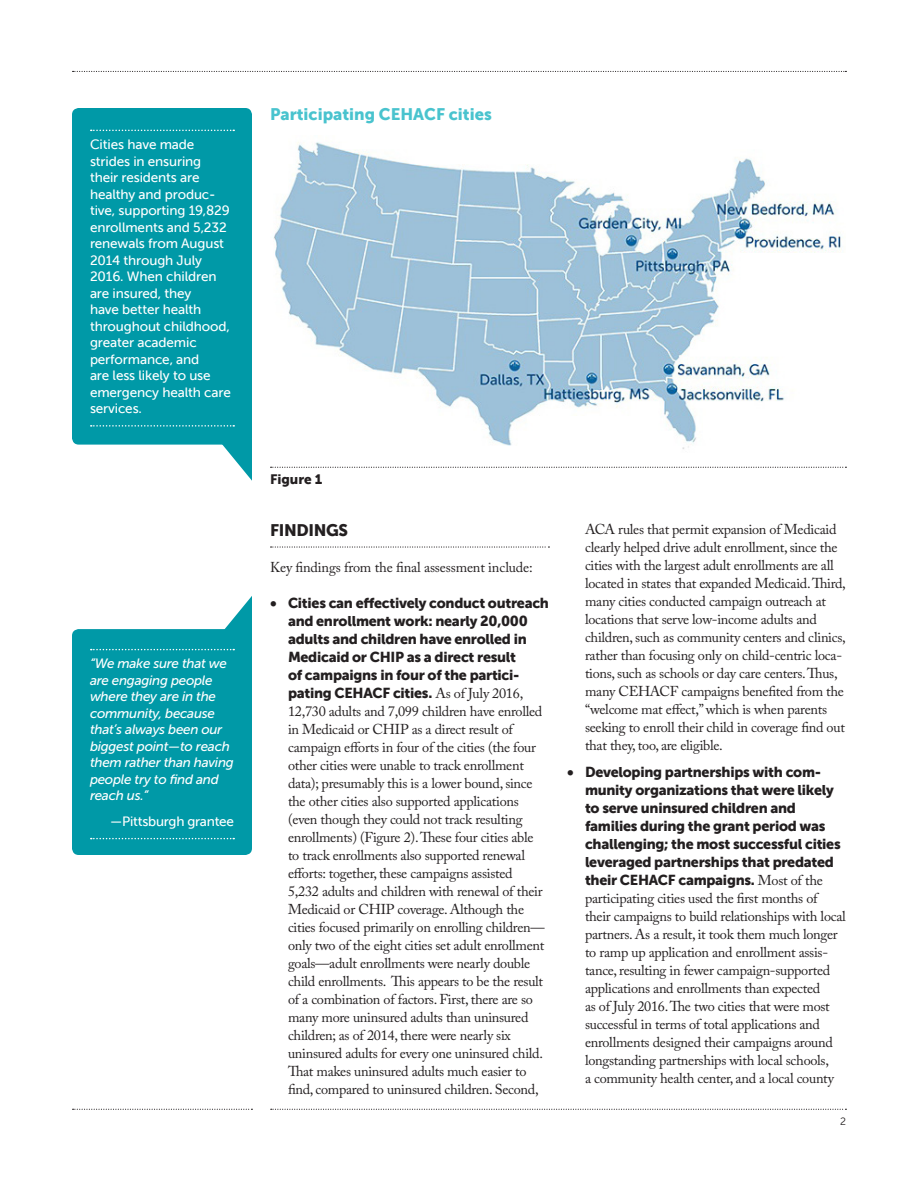
<style>
.page{position:relative;width:918px;height:1188px;background:#fff}
.page>*{position:absolute;margin:0;border:0;box-sizing:border-box;transform-origin:0 0}
.TABLE_HEADLINE___mus{font:16.5px "Museo Sans 900";color:#49c3ce}
.SUBHEAD___museo_sans{font:16.5px "Museo Sans 900";letter-spacing:-.02em;color:#231f20}
.TEXT_--bullet_list_w{font:14.25px/18px "Adobe Caslon Pro";letter-spacing:-.02em;color:#231f20}
.TEXT___adobe_caslon{font:14.25px "Adobe Caslon Pro";letter-spacing:-.01em;color:#231f20}
.CALLOUT_TEXT___w__ru{font:13.5px/16.5px "Museo Sans 500";letter-spacing:-.01em;color:#fff}
.CALLOUT_TEXT___w__ru-2{font:italic 13.5px/16.5px "Museo Sans 500";letter-spacing:-.02em;color:#fff}
.TABLE_TITLE___museo{font:13.5px "Museo Sans 900";color:#231f20}
.PAGE_NUMBER___museo{font:10.5px "Museo Sans 300";color:#231f20}
.s1{font-family:"Museo Sans 900"}
</style>
<div class="page">
<svg style="left:271px;top:1109px;width:575px;height:1px"></svg>
<svg style="left:73px;top:1109px;width:179px;height:1px"></svg>
<svg style="left:73px;top:71px;width:773px;height:1px"></svg>
<svg style="left:271px;top:546px;width:278px;height:2px"></svg>
<svg style="left:271px;top:467px;width:575px;height:1px"></svg>
<svg style="left:222px;top:441px;width:30px;height:40px"></svg>
<div style="left:72px;top:108px;width:180px;height:337px;background:#0099a7;border-radius:7px"></div>
<svg style="left:91px;top:130px;width:143px;height:1px"></svg>
<svg style="left:91px;top:425px;width:143px;height:2px"></svg>
<img style="left:273px;top:142px;width:568px;height:307px">
<div style="left:72px;top:629px;width:180px;height:226px;background:#0099a7;border-radius:7px"></div>
<svg style="left:91px;top:649px;width:143px;height:1px"></svg>
<svg style="left:91px;top:838px;width:143px;height:1px"></svg>
<svg style="left:217px;top:596px;width:35px;height:37px"></svg>
<p class="CALLOUT_TEXT___w__ru" style="left:90px;top:136px;width:142px">Cities have made strides in ensuring their residents are healthy and produc&shy;tive, supporting 19,829 enrollments and 5,232 renewals from August<br>2014 through July<br>2016. When children are insured, they<br>have better health throughout childhood, greater academic performance, and<br>are less likely to use emergency health care services.</p>
<p class="CALLOUT_TEXT___w__ru-2" style="left:90px;top:656px;width:145px">“We make sure that we are engaging people where they are in the community, because that’s always been our biggest point—to reach them rather than having people try to find and reach us.”</p>
<p class="CALLOUT_TEXT___w__ru" style="left:110px;top:813px;width:125px">—Pittsburgh grantee</p>
<p class="TABLE_HEADLINE___mus" style="left:270px;top:105px;width:223px">Participating CEHACF cities</p>
<p class="TABLE_TITLE___museo" style="left:270px;top:472px;width:54px">Figure 1</p>
<p class="SUBHEAD___museo_sans" style="left:270px;top:521px;width:80px">FINDINGS</p>
<p class="TEXT___adobe_caslon" style="left:270px;top:558px;width:264px">Key findings from the final assessment include:</p>
<p class="TEXT_--bullet_list_w" style="left:288px;top:594px;width:263px;text-indent:-18px"><span class="s1">• Cities can effectively conduct outreach and enrollment work: nearly 20,000 adults and children have enrolled in Medicaid or CHIP as a direct result<br>of campaigns in four of the partici&shy;pating CEHACF cities.</span> As of July 2016, 12,730 adults and 7,099 children have enrolled in Medicaid or CHIP as a direct result of campaign efforts in four of the cities (the four other cities were unable to track enrollment data); presumably this is a lower bound, since the other cities also supported applications (even though they could not track resulting enrollments) (Figure 2). These four cities able<br>to track enrollments also supported renewal efforts: together, these campaigns assisted<br>5,232 adults and children with renewal of their Medicaid or CHIP coverage. Although the cities focused primarily on enrolling children— only two of the eight cities set adult enrollment goals—adult enrollments were nearly double child enrollments. This appears to be the result of a combination of factors. First, there are so many more uninsured adults than uninsured children; as of 2014, there were nearly six uninsured adults for every one uninsured child.<br>That makes uninsured adults much easier to find, compared to uninsured children. Second,</p>
<p class="TEXT_--bullet_list_w" style="left:585px;top:520px;width:262px">ACA rules that permit expansion of Medicaid clearly helped drive adult enrollment, since the cities with the largest adult enrollments are all located in states that expanded Medicaid. Third, many cities conducted campaign outreach at locations that serve low-income adults and children, such as community centers and clinics, rather than focusing only on child-centric loca&shy;tions, such as schools or day care centers. Thus, many CEHACF campaigns benefited from the “welcome mat effect,” which is when parents seeking to enroll their child in coverage find out that they, too, are eligible.</p>
<p class="TEXT_--bullet_list_w" style="left:585px;top:763px;width:262px;text-indent:-18px"><span class="s1">• Developing partnerships with com&shy;munity organizations that were likely to serve uninsured children and families during the grant period was challenging; the most successful cities leveraged partnerships that predated their CEHACF campaigns.</span> Most of the participating cities used the first months of their campaigns to build relationships with local partners. As a result, it took them much longer to ramp up application and enrollment assis&shy;tance, resulting in fewer campaign-supported applications and enrollments than expected<br>as of July 2016. The two cities that were most successful in terms of total applications and enrollments designed their campaigns around longstanding partnerships with local schools,<br>a community health center, and a local county</p>
<p class="PAGE_NUMBER___museo" style="left:840px;top:1116px;width:7px">2</p>
</div>
